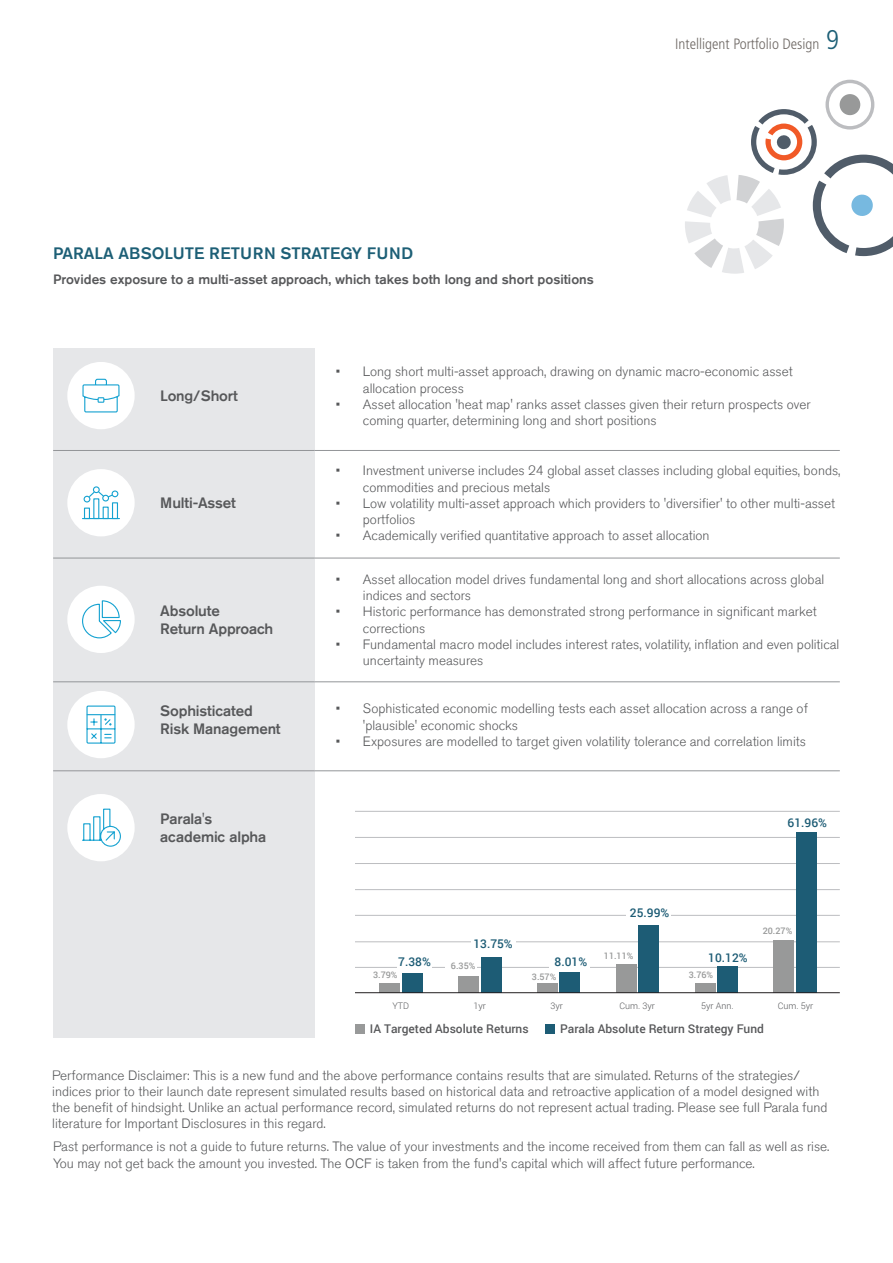
<style>
.page{position:relative;width:893px;height:1263px;background:#fff}
.page>*{position:absolute;margin:0;border:0;box-sizing:border-box;transform-origin:0 0}
.t1{font:300 condensed 27px "Frutiger LT Std";color:#1d5f76}
.t2{font:500 16.5px "Akzidenz Grotesk Std";color:#1d5f76}
.t3{font:500 15px/18px "Akzidenz Grotesk Std";letter-spacing:-.01em;color:#57585a}
.t4{font:300 condensed 15px "Frutiger LT Std";color:#706a66}
.t5{font:300 13.5px/16.2px "Akzidenz Grotesk Std";color:#57585a}
.t6{font:500 13.5px "Akzidenz Grotesk Std";color:#57585a}
.t7{font:500 12px "Roboto";color:#57585a}
.t8{font:500 12px "Roboto";color:#1d5c75}
.t9{font:500 9px "Roboto";color:#989999}
.t10{font:300 9px "Roboto";color:#57585a}
</style>
<div class="page">
<div style="left:53px;top:348px;width:262px;height:690px;background:#e6e7e9"></div>
<hr style="left:315px;top:450px;width:525px;height:1px;background:#939598">
<hr style="left:53px;top:450px;width:262px;height:1px;background:#939598">
<hr style="left:315px;top:558px;width:525px;height:1px;background:#939598">
<hr style="left:53px;top:558px;width:262px;height:1px;background:#939598">
<hr style="left:315px;top:681px;width:525px;height:1px;background:#939598">
<hr style="left:53px;top:681px;width:262px;height:1px;background:#939598">
<hr style="left:315px;top:770px;width:525px;height:1px;background:#939598">
<hr style="left:53px;top:770px;width:262px;height:1px;background:#939598">
<div style="left:67px;top:586px;width:68px;height:67px;background:#fff;border-radius:50%"></div>
<svg style="left:82px;top:600px;width:39px;height:39px"></svg>
<div style="left:67px;top:469px;width:68px;height:67px;background:#fff;border-radius:50%"></div>
<svg style="left:82px;top:486px;width:38px;height:34px"></svg>
<div style="left:67px;top:691px;width:68px;height:67px;background:#fff;border-radius:50%"></div>
<svg style="left:86px;top:705px;width:30px;height:39px"></svg>
<div style="left:67px;top:794px;width:68px;height:67px;background:#fff;border-radius:50%"></div>
<svg style="left:82px;top:808px;width:39px;height:39px"></svg>
<div style="left:67px;top:362px;width:68px;height:67px;background:#fff;border-radius:50%"></div>
<svg style="left:82px;top:378px;width:38px;height:35px"></svg>
<svg style="left:685px;top:80px;width:208px;height:194px"></svg>
<hr style="left:355px;top:811px;width:485px;height:1px;background:#bcbdc0">
<hr style="left:355px;top:837px;width:485px;height:1px;background:#bcbdc0">
<hr style="left:355px;top:889px;width:485px;height:1px;background:#bcbdc0">
<hr style="left:355px;top:863px;width:485px;height:1px;background:#bcbdc0">
<hr style="left:355px;top:967px;width:485px;height:1px;background:#bcbdc0">
<hr style="left:355px;top:941px;width:485px;height:1px;background:#bcbdc0">
<hr style="left:355px;top:915px;width:485px;height:1px;background:#bcbdc0">
<div style="left:446px;top:958px;width:31px;height:14px;background:#fff"></div>
<div style="left:472px;top:937px;width:44px;height:14px;background:#fff"></div>
<div style="left:549px;top:955px;width:41px;height:15px;background:#fff"></div>
<div style="left:626px;top:906px;width:45px;height:14px;background:#fff"></div>
<div style="left:397px;top:955px;width:34px;height:15px;background:#fff"></div>
<div style="left:356px;top:1024px;width:9px;height:9px;background:#989999"></div>
<div style="left:545px;top:1024px;width:9px;height:9px;background:#1d5c75"></div>
<div style="left:796px;top:832px;width:21px;height:161px;background:#1d5c75"></div>
<div style="left:774px;top:940px;width:20px;height:53px;background:#989999"></div>
<div style="left:717px;top:966px;width:21px;height:27px;background:#1d5c75"></div>
<div style="left:695px;top:983px;width:20px;height:10px;background:#989999"></div>
<div style="left:639px;top:925px;width:20px;height:68px;background:#1d5c75"></div>
<div style="left:616px;top:964px;width:20px;height:29px;background:#989999"></div>
<div style="left:560px;top:972px;width:20px;height:21px;background:#1d5c75"></div>
<div style="left:537px;top:983px;width:20px;height:10px;background:#989999"></div>
<div style="left:481px;top:957px;width:20px;height:36px;background:#1d5c75"></div>
<div style="left:458px;top:976px;width:21px;height:17px;background:#989999"></div>
<div style="left:402px;top:973px;width:20px;height:20px;background:#1d5c75"></div>
<div style="left:379px;top:983px;width:21px;height:10px;background:#989999"></div>
<hr style="left:355px;top:992px;width:485px;height:1px;background:#231f20">
<p class="t2" style="left:53px;top:243px;width:362px">PARALA ABSOLUTE RETURN STRATEGY FUND</p>
<p class="t6" style="left:53px;top:271px;width:542px">Provides exposure to a multi-asset approach, which takes both long and short positions</p>
<p class="t4" style="left:675px;top:36px;width:146px">Intelligent Portfolio Design</p>
<h1 class="t1" style="left:826px;top:25px;width:14px">9</h1>
<p class="t3" style="left:160px;top:387px;width:79px">Long/Short</p>
<p class="t3" style="left:160px;top:494px;width:77px">Multi-Asset</p>
<p class="t3" style="left:160px;top:601px;width:61px">Absolute</p>
<p class="t3" style="left:160px;top:619px;width:114px">Return Approach</p>
<p class="t3" style="left:160px;top:702px;width:94px">Sophisticated</p>
<p class="t3" style="left:160px;top:720px;width:122px">Risk Management</p>
<p class="t3" style="left:160px;top:810px;width:108px">Parala's academic alpha</p>
<p class="t5" style="left:363px;top:364px;width:431px;text-indent:-27px">• Long short multi-asset approach, drawing on dynamic macro-economic asset allocation process</p>
<p class="t5" style="left:363px;top:396px;width:449px;text-indent:-27px">• Asset allocation 'heat map' ranks asset classes given their return prospects over coming quarter, determining long and short positions</p>
<p class="t5" style="left:363px;top:463px;width:479px;text-indent:-27px">• Investment universe includes 24 global asset classes including global equities, bonds, commodities and precious metals</p>
<p class="t5" style="left:363px;top:495px;width:474px;text-indent:-27px">• Low volatility multi-asset approach which providers to 'diversifier' to other multi-asset portfolios</p>
<p class="t5" style="left:336px;top:528px;width:375px">• Academically verified quantitative approach to asset allocation</p>
<p class="t5" style="left:363px;top:571px;width:463px;text-indent:-27px">• Asset allocation model drives fundamental long and short allocations across global indices and sectors</p>
<p class="t5" style="left:363px;top:604px;width:455px;text-indent:-27px">• Historic performance has demonstrated strong performance in significant market corrections</p>
<p class="t5" style="left:363px;top:636px;width:478px;text-indent:-27px">• Fundamental macro model includes interest rates, volatility, inflation and even political uncertainty measures</p>
<p class="t5" style="left:363px;top:701px;width:446px;text-indent:-27px">• Sophisticated economic modelling tests each asset allocation across a range of 'plausible' economic shocks</p>
<p class="t5" style="left:336px;top:733px;width:471px">• Exposures are modelled to target given volatility tolerance and correlation limits</p>
<p class="t8" style="left:788px;top:814px;width:41px">61.96%</p>
<p class="t8" style="left:398px;top:953px;width:34px">7.38%</p>
<p class="t9" style="left:373px;top:969px;width:26px">3.79%</p>
<p class="t8" style="left:473px;top:935px;width:41px">13.75%</p>
<p class="t9" style="left:451px;top:959px;width:26px">6.35%</p>
<p class="t8" style="left:555px;top:954px;width:34px">8.01%</p>
<p class="t9" style="left:532px;top:970px;width:26px">3.57%</p>
<p class="t8" style="left:630px;top:904px;width:41px">25.99%</p>
<p class="t9" style="left:604px;top:949px;width:31px">11.11%</p>
<p class="t8" style="left:708px;top:949px;width:41px">10.12%</p>
<p class="t9" style="left:689px;top:969px;width:26px">3.76%</p>
<p class="t9" style="left:763px;top:925px;width:31px">20.27%</p>
<p class="t10" style="left:473px;top:999px;width:14px">1yr</p>
<p class="t10" style="left:550px;top:999px;width:14px">3yr</p>
<p class="t10" style="left:619px;top:999px;width:37px">Cum. 3yr</p>
<p class="t10" style="left:701px;top:999px;width:34px">5yr Ann.</p>
<p class="t10" style="left:778px;top:999px;width:37px">Cum. 5yr</p>
<p class="t7" style="left:560px;top:1020px;width:205px">Parala Absolute Return Strategy Fund</p>
<p class="t10" style="left:392px;top:999px;width:18px">YTD</p>
<p class="t7" style="left:370px;top:1020px;width:160px">IA Targeted Absolute Returns</p>
<p class="t5" style="left:52px;top:1067px;width:777px">Performance Disclaimer: This is a new fund and the above performance contains results that are simulated. Returns of the strategies/ indices prior to their launch date represent simulated results based on historical data and retroactive application of a model designed with the benefit of hindsight. Unlike an actual performance record, simulated returns do not represent actual trading. Please see full Parala fund literature for Important Disclosures in this regard.</p>
<p class="t5" style="left:53px;top:1139px;width:778px">Past performance is not a guide to future returns. The value of your investments and the income received from them can fall as well as rise.<br>You may not get back the amount you invested. The OCF is taken from the fund's capital which will affect future performance.</p>
</div>
